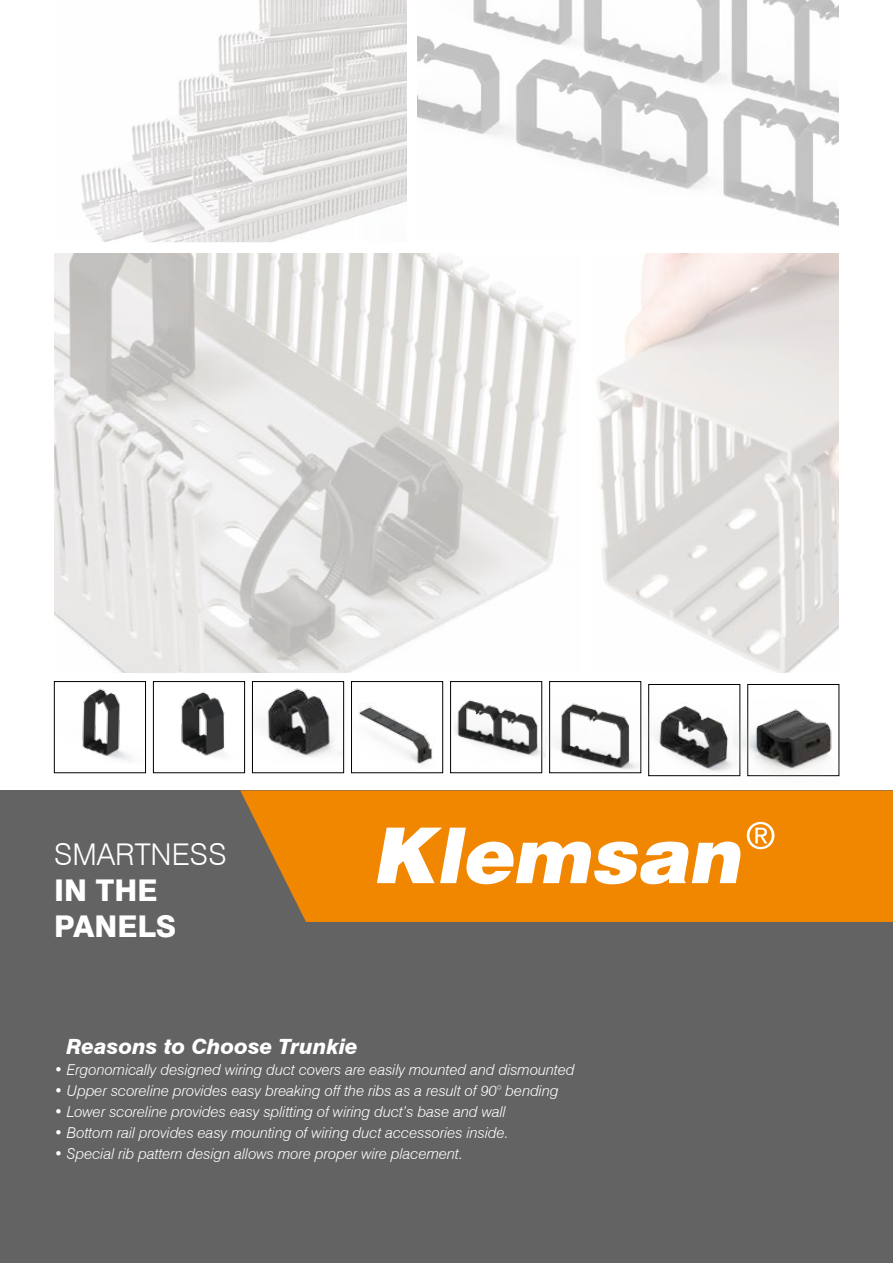
<style>
.page{position:relative;width:893px;height:1263px;background:#fff}
.page>*{position:absolute;margin:0;border:0;box-sizing:border-box;transform-origin:0 0}
.t1{font:300 45px "Swiss 721 BT";color:#fff}
.t2{font:800 30px/36px "Swiss 721 BT";color:#fff}
.t3{font:300 30px "Swiss 721 BT";color:#fff}
.t4{font:italic 800 21px "Swiss 721 BT";color:#fff}
.t5{font:italic 300 15px "Swiss 721 BT";color:#fff}
.s1{font-weight:800}
</style>
<div class="page">
<img style="left:54px;top:253px;width:522px;height:420px">
<img style="left:81px;top:0;width:326px;height:242px">
<img style="left:417px;top:0;width:422px;height:226px">
<img style="left:597px;top:253px;width:242px;height:420px">
<img style="left:82px;top:688px;width:49px;height:73px">
<div style="left:54px;top:681px;width:92px;height:92px;border:1px solid #000"></div>
<img style="left:181px;top:691px;width:44px;height:65px">
<div style="left:153px;top:681px;width:92px;height:92px;border:1px solid #000"></div>
<img style="left:264px;top:688px;width:70px;height:69px">
<div style="left:252px;top:681px;width:92px;height:92px;border:1px solid #000"></div>
<div style="left:351px;top:681px;width:92px;height:92px;border:1px solid #000"></div>
<div style="left:450px;top:681px;width:92px;height:92px;border:1px solid #000"></div>
<div style="left:549px;top:681px;width:92px;height:92px;border:1px solid #000"></div>
<div style="left:0;top:790px;width:893px;height:473px;background:#646363"></div>
<svg style="left:240px;top:790px;width:653px;height:132px;background:#e68407"></svg>
<svg style="left:377px;top:822px;width:397px;height:62px;background:#f7bc71"></svg>
<img style="left:351px;top:685px;width:93px;height:89px">
<img style="left:545px;top:685px;width:105px;height:89px">
<img style="left:451px;top:690px;width:94px;height:82px">
<img style="left:642px;top:694px;width:92px;height:83px">
<img style="left:734px;top:684px;width:105px;height:93px">
<h2 class="t3" style="left:54px;top:836px;width:174px">SMARTNESS</h2>
<h2 class="t2" style="left:54px;top:872px;width:124px">IN THE<br>PANELS</h2>
<h1 class="t1" style="left:166px;top:1013px;width:187px"><span class="s1">El</span> Aletleri</h1>
<h3 class="t4" style="left:67px;top:1034px;width:293px">Reasons to Choose Trunkie</h3>
<p class="t5" style="left:54px;top:1061px;width:522px">• Ergonomically designed wiring duct covers are easily mounted and dismounted</p>
<p class="t5" style="left:54px;top:1082px;width:506px">• Upper scoreline provides easy breaking off the ribs as a result of 90° bending</p>
<p class="t5" style="left:54px;top:1103px;width:453px">• Lower scoreline provides easy splitting of wiring duct’s base and wall</p>
<p class="t5" style="left:54px;top:1124px;width:456px">• Bottom rail provides easy mounting of wiring duct accessories inside.</p>
<p class="t5" style="left:54px;top:1145px;width:410px">• Special rib pattern design allows more proper wire placement.</p>
</div>
